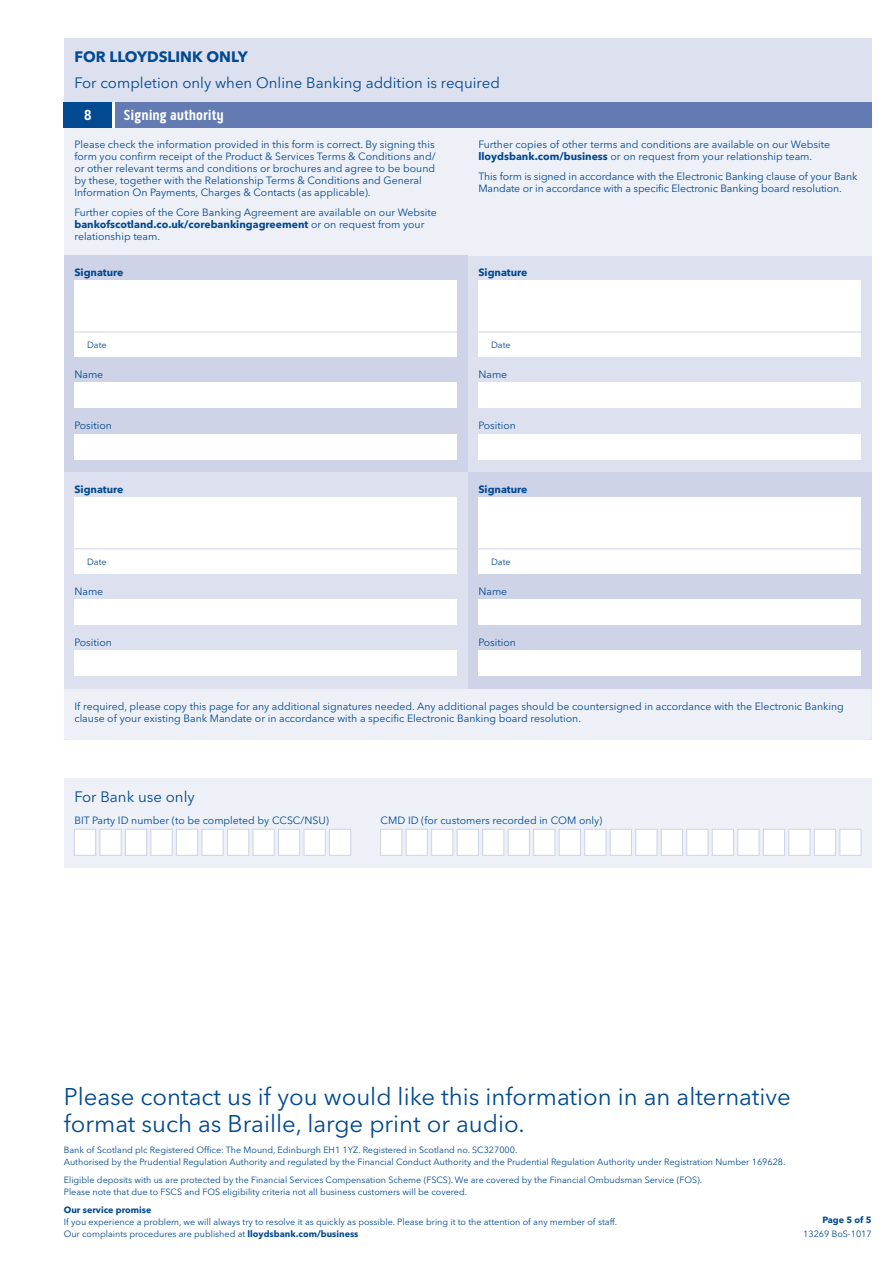
<style>
.page{position:relative;width:893px;height:1263px;background:#fff}
.page>*{position:absolute;margin:0;border:0;box-sizing:border-box;transform-origin:0 0}
.t1{font:24px/27px "Avenir Next LT Pro";color:#014990}
.t2{font:15px "Avenir Next LT Pro";color:#014990}
.t3{font:700 15px "Bo S Pill Gothic";color:#fff}
.t4{font:700 15px "Avenir Next LT Pro";color:#014990}
.t5{font:10.5px/12px "Avenir Next LT Pro";color:#014990}
.t6{font:700 10.5px "Avenir Next LT Pro";color:#014990}
.t7{font:9px/12px "Avenir Next LT Pro";color:#014990}
.t8{font:700 9px "Avenir Next LT Pro";color:#014990}
.s1{font-weight:700}
</style>
<div class="page">
<div style="left:64px;top:38px;width:808px;height:702px;background:#dde1ef"></div>
<div style="left:64px;top:102px;width:808px;height:153px;background:#edf0f7"></div>
<div style="left:64px;top:689px;width:808px;height:51px;background:#edf0f7"></div>
<hr style="left:112px;top:102px;width:3px;height:26px;background:#fff">
<div style="left:115px;top:102px;width:757px;height:26px;background:#637bb2"></div>
<div style="left:64px;top:102px;width:48px;height:26px;background:#014990"></div>
<div style="left:64px;top:255px;width:404px;height:217px;background:#ced3e7"></div>
<div style="left:468px;top:472px;width:404px;height:217px;background:#ced3e7"></div>
<div style="left:74px;top:434px;width:383px;height:25px;background:#fff"></div>
<div style="left:74px;top:383px;width:383px;height:25px;background:#fff"></div>
<div style="left:74px;top:281px;width:383px;height:76px;background:#fff"></div>
<hr style="left:74px;top:332px;width:383px;height:1px;background:#ced3e7">
<div style="left:478px;top:281px;width:383px;height:76px;background:#fff"></div>
<hr style="left:478px;top:332px;width:383px;height:1px;background:#ced3e7">
<div style="left:478px;top:434px;width:383px;height:25px;background:#fff"></div>
<div style="left:478px;top:383px;width:383px;height:25px;background:#fff"></div>
<div style="left:74px;top:651px;width:383px;height:25px;background:#fff"></div>
<div style="left:74px;top:600px;width:383px;height:25px;background:#fff"></div>
<div style="left:74px;top:497px;width:383px;height:77px;background:#fff"></div>
<hr style="left:74px;top:549px;width:383px;height:1px;background:#ced3e7">
<div style="left:478px;top:497px;width:383px;height:77px;background:#fff"></div>
<hr style="left:478px;top:549px;width:383px;height:1px;background:#ced3e7">
<div style="left:478px;top:651px;width:383px;height:25px;background:#fff"></div>
<div style="left:478px;top:600px;width:383px;height:25px;background:#fff"></div>
<div style="left:64px;top:778px;width:808px;height:89px;background:#edf0f7"></div>
<svg style="left:74px;top:829px;width:277px;height:27px"></svg>
<svg style="left:380px;top:829px;width:482px;height:27px"></svg>
<h2 class="t4" style="left:74px;top:48px;width:175px">FOR LLOYDSLINK ONLY</h2>
<h2 class="t2" style="left:74px;top:74px;width:427px">For completion only when Online Banking addition is required</h2>
<h2 class="t3" style="left:84px;top:106px;width:9px">8</h2>
<h2 class="t3" style="left:124px;top:106px;width:102px">Signing authority</h2>
<p class="t5" style="left:74px;top:139px;width:363px">Please check the information provided in this form is correct. By signing this form you confirm receipt of the Product &amp; Services Terms &amp; Conditions and/ or other relevant terms and conditions or brochures and agree to be bound by these, together with the Relationship Terms &amp; Conditions and General Information On Payments, Charges &amp; Contacts (as applicable).</p>
<p class="t5" style="left:74px;top:206px;width:364px">Further copies of the Core Banking Agreement are available on our Website <span class="s1">bankofscotland.co.uk/corebankingagreement</span> or on request from your relationship team.</p>
<p class="t5" style="left:478px;top:139px;width:353px">Further copies of other terms and conditions are available on our Website <span class="s1">lloydsbank.com/business</span> or on request from your relationship team.</p>
<p class="t5" style="left:478px;top:170px;width:381px">This form is signed in accordance with the Electronic Banking clause of your Bank<br>Mandate or in accordance with a specific Electronic Banking board resolution.</p>
<p class="t6" style="left:74px;top:266px;width:51px">Signature</p>
<p class="t6" style="left:478px;top:266px;width:51px">Signature</p>
<p class="t7" style="left:87px;top:339px;width:21px">Date</p>
<p class="t5" style="left:74px;top:368px;width:30px">Name</p>
<p class="t5" style="left:74px;top:419px;width:39px">Position</p>
<p class="t7" style="left:491px;top:339px;width:21px">Date</p>
<p class="t5" style="left:478px;top:368px;width:30px">Name</p>
<p class="t5" style="left:478px;top:419px;width:39px">Position</p>
<p class="t6" style="left:74px;top:483px;width:51px">Signature</p>
<p class="t6" style="left:478px;top:483px;width:51px">Signature</p>
<p class="t7" style="left:87px;top:556px;width:21px">Date</p>
<p class="t7" style="left:491px;top:556px;width:21px">Date</p>
<p class="t5" style="left:74px;top:585px;width:30px">Name</p>
<p class="t5" style="left:478px;top:585px;width:30px">Name</p>
<p class="t5" style="left:74px;top:636px;width:39px">Position</p>
<p class="t5" style="left:478px;top:636px;width:39px">Position</p>
<p class="t5" style="left:74px;top:700px;width:771px">If required, please copy this page for any additional signatures needed. Any additional pages should be countersigned in accordance with the Electronic Banking clause of your existing Bank Mandate or in accordance with a specific Electronic Banking board resolution.</p>
<h2 class="t2" style="left:74px;top:788px;width:122px">For Bank use only</h2>
<p class="t5" style="left:74px;top:815px;width:256px">BIT Party ID number (to be completed by CCSC/NSU)</p>
<p class="t5" style="left:381px;top:815px;width:223px">CMD ID (for customers recorded in COM only)</p>
<h1 class="t1" style="left:64px;top:1083px;width:729px">Please contact us if you would like this information in an alternative format such as Braille, large print or audio.</h1>
<p class="t7" style="left:64px;top:1143px;width:723px">Bank of Scotland plc Registered Office: The Mound, Edinburgh EH1 1YZ. Registered in Scotland no. SC327000.<br>Authorised by the Prudential Regulation Authority and regulated by the Financial Conduct Authority and the Prudential Regulation Authority under Registration Number 169628.</p>
<p class="t7" style="left:64px;top:1174px;width:640px">Eligible deposits with us are protected by the Financial Services Compensation Scheme (FSCS). We are covered by the Financial Ombudsman Service (FOS).<br>Please note that due to FSCS and FOS eligibility criteria not all business customers will be covered.</p>
<p class="t8" style="left:64px;top:1205px;width:89px">Our service promise</p>
<p class="t7" style="left:64px;top:1216px;width:555px">If you experience a problem, we will always try to resolve it as quickly as possible. Please bring it to the attention of any member of staff.<br>Our complaints procedures are published at <span class="s1">lloydsbank.com/business</span></p>
<p class="t8" style="left:822px;top:1215px;width:51px">Page 5 of 5</p>
<p class="t7" style="left:803px;top:1228px;width:70px">13269 BoS-1017</p>
</div>
